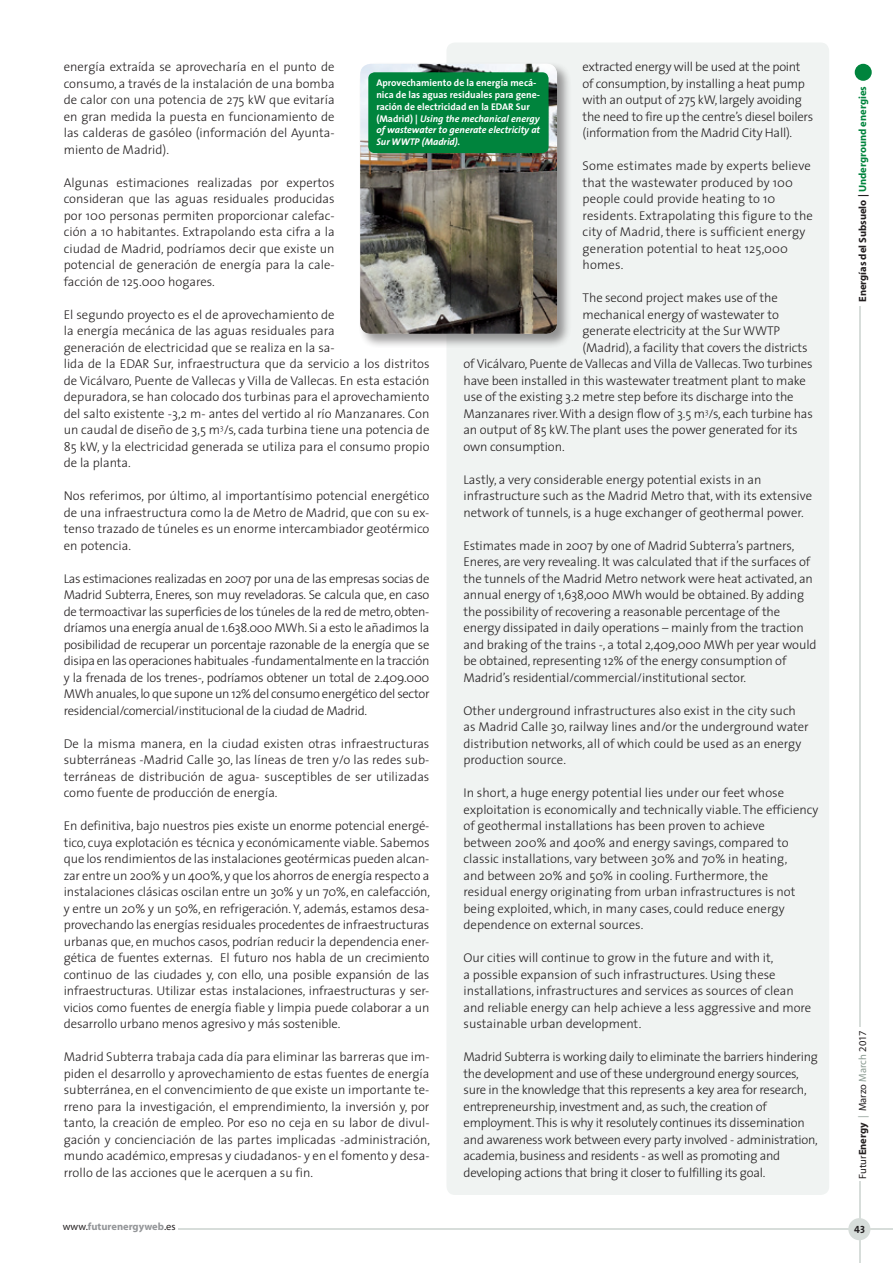
<style>
.page{position:relative;width:893px;height:1263px;background:#fff}
.page>*{position:absolute;margin:0;border:0;box-sizing:border-box;transform-origin:0 0}
.t1{font:300 12.75px/16.5px "The Sans";letter-spacing:-.01em;color:#231f20}
.t2{font:300 12.75px/16.5px "The Sans";letter-spacing:.01em;color:#231f20}
.t3{font:700 10.5px "Myriad";color:#231f20}
.t4{font:10.5px "Myriad";color:#231f20}
.t5{font:700 10.5px "Myriad";color:#939598}
.t6{font:10.5px "The Sans Bold Caps";color:#231f20}
.t7{font:700 9.75px/11.7px "The Sans";color:#fff}
.s1{font-style:italic}
.s2{color:#00843d}
.s3{font-weight:700}
.s4{color:#8b9b92}
.s5{font-weight:400;color:#231f20}
</style>
<div class="page">
<hr style="left:178px;top:1228px;width:715px;height:2px;background:#d7ddda">
<hr style="left:859px;top:1181px;width:1px;height:82px;background:#d7ddda">
<div style="left:855px;top:64px;width:17px;height:17px;background:#00843d;border-radius:50%"></div>
<hr style="left:859px;top:306px;width:1px;height:720px;background:#d7ddda">
<div style="left:848px;top:1218px;width:22px;height:22px;background:#d7ddda;border-radius:50%"></div>
<div style="left:446px;top:43px;width:383px;height:1152px;background:#f0f3f2;border-radius:9px"></div>
<div style="left:358px;top:61px;width:214px;height:287px;background:#231f20;opacity:.46"></div>
<img style="left:360px;top:64px;width:197px;height:270px">
<div style="left:368px;top:72px;width:181px;height:81px;background:#00843d;border-radius:6px"></div>
<p class="t1" style="left:583px;top:58px;width:232px">extracted energy will be used at the point of consumption, by installing a heat pump with an output of 275 kW, largely avoiding the need to fire up the centre’s diesel boilers (information from the Madrid City Hall).</p>
<p class="t2" style="left:583px;top:157px;width:232px">Some estimates made by experts believe that the wastewater produced by 100 people could provide heating to 10 residents. Extrapolating this figure to the city of Madrid, there is sufficient energy generation potential to heat 125,000 homes.</p>
<p class="t1" style="left:583px;top:289px;width:197px">The second project makes use of the</p>
<p class="t1" style="left:583px;top:306px;width:198px">mechanical energy of wastewater to</p>
<p class="t1" style="left:583px;top:322px;width:199px">generate electricity at the Sur WWTP</p>
<p class="t1" style="left:583px;top:339px;width:227px">(Madrid), a facility that covers the districts</p>
<p class="t1" style="left:463px;top:355px;width:351px">of Vicálvaro, Puente de Vallecas and Villa de Vallecas. Two turbines</p>
<p class="t1" style="left:463px;top:372px;width:344px">have been installed in this wastewater treatment plant to make</p>
<p class="t1" style="left:463px;top:388px;width:332px">use of the existing 3.2 metre step before its discharge into the</p>
<p class="t1" style="left:463px;top:405px;width:351px">Manzanares river. With a design flow of 3.5 m<sup>3</sup>/s, each turbine has</p>
<p class="t1" style="left:463px;top:421px;width:336px">an output of 85 kW. The plant uses the power generated for its</p>
<p class="t1" style="left:463px;top:438px;width:103px">own consumption.</p>
<p class="t1" style="left:463px;top:471px;width:350px">Lastly, a very considerable energy potential exists in an infrastructure such as the Madrid Metro that, with its extensive network of tunnels, is a huge exchanger of geothermal power.</p>
<p class="t1" style="left:463px;top:537px;width:355px">Estimates made in 2007 by one of Madrid Subterra’s partners, Eneres, are very revealing. It was calculated that if the surfaces of the tunnels of the Madrid Metro network were heat activated, an annual energy of 1,638,000 MWh would be obtained. By adding the possibility of recovering a reasonable percentage of the energy dissipated in daily operations – mainly from the traction and braking of the trains -, a total 2,409,000 MWh per year would be obtained, representing 12% of the energy consumption of Madrid’s residential/commercial/institutional sector.</p>
<p class="t1" style="left:463px;top:702px;width:347px">Other underground infrastructures also exist in the city such as Madrid Calle 30, railway lines and/or the underground water distribution networks, all of which could be used as an energy production source.</p>
<p class="t1" style="left:463px;top:784px;width:357px">In short, a huge energy potential lies under our feet whose exploitation is economically and technically viable. The efficiency of geothermal installations has been proven to achieve<br>between 200% and 400% and energy savings, compared to classic installations, vary between 30% and 70% in heating,<br>and between 20% and 50% in cooling. Furthermore, the<br>residual energy originating from urban infrastructures is not being exploited, which, in many cases, could reduce energy dependence on external sources.</p>
<p class="t1" style="left:463px;top:949px;width:349px">Our cities will continue to grow in the future and with it,<br>a possible expansion of such infrastructures. Using these installations, infrastructures and services as sources of clean and reliable energy can help achieve a less aggressive and more sustainable urban development.</p>
<p class="t1" style="left:463px;top:1048px;width:356px">Madrid Subterra is working daily to eliminate the barriers hindering the development and use of these underground energy sources, sure in the knowledge that this represents a key area for research, entrepreneurship, investment and, as such, the creation of employment. This is why it resolutely continues its dissemination and awareness work between every party involved - administration, academia, business and residents - as well as promoting and developing actions that bring it closer to fulfilling its goal.</p>
<p class="t1" style="left:64px;top:58px;width:272px;text-align:justify">energía extraída se aprovecharía en el punto de consumo, a través de la instalación de una bomba de calor con una potencia de 275 kW que evitaría en gran medida la puesta en funcionamiento de las calderas de gasóleo (información del Ayunta&shy;miento de Madrid).</p>
<p class="t1" style="left:64px;top:174px;width:272px;text-align:justify">Algunas estimaciones realizadas por expertos consideran que las aguas residuales producidas por 100 personas permiten proporcionar calefac&shy;ción a 10 habitantes. Extrapolando esta cifra a la ciudad de Madrid, podríamos decir que existe un potencial de generación de energía para la cale&shy;facción de 125.000 hogares.</p>
<p class="t1" style="left:64px;top:306px;width:367px">El segundo proyecto es el de aprovechamiento de<br>la energía mecánica de las aguas residuales para<br>generación de electricidad que se realiza en la sa-<br>lida de la EDAR Sur, infraestructura que da servicio a los distritos de Vicálvaro, Puente de Vallecas y Villa de Vallecas. En esta estación depuradora, se han colocado dos turbinas para el aprovechamiento del salto existente -3,2 m- antes del vertido al río Manzanares. Con un caudal de diseño de 3,5 m<sup>3</sup>/s, cada turbina tiene una potencia de 85 kW, y la electricidad generada se utiliza para el consumo propio de la planta.</p>
<p class="t1" style="left:64px;top:487px;width:367px;text-align:justify">Nos referimos, por último, al importantísimo potencial energético de una infraestructura como la de Metro de Madrid, que con su ex&shy;tenso trazado de túneles es un enorme intercambiador geotérmico en potencia.</p>
<p class="t1" style="left:64px;top:570px;width:367px;text-align:justify">Las estimaciones realizadas en 2007 por una de las empresas socias de Madrid Subterra, Eneres, son muy reveladoras. Se calcula que, en caso de termoactivar las superficies de los túneles de la red de metro, obten&shy;dríamos una energía anual de 1.638.000 MWh. Si a esto le añadimos la posibilidad de recuperar un porcentaje razonable de la energía que se disipa en las operaciones habituales -fundamentalmente en la tracción y la frenada de los trenes-, podríamos obtener un total de 2.409.000<br>MWh anuales, lo que supone un 12% del consumo energético del sector residencial/comercial/institucional de la ciudad de Madrid.</p>
<p class="t1" style="left:64px;top:735px;width:367px;text-align:justify">De la misma manera, en la ciudad existen otras infraestructuras subterráneas -Madrid Calle 30, las líneas de tren y/o las redes sub&shy;terráneas de distribución de agua- susceptibles de ser utilizadas como fuente de producción de energía.</p>
<p class="t1" style="left:64px;top:817px;width:368px;text-align:justify">En definitiva, bajo nuestros pies existe un enorme potencial energé&shy;tico, cuya explotación es técnica y económicamente viable. Sabemos que los rendimientos de las instalaciones geotérmicas pueden alcan&shy;zar entre un 200% y un 400%, y que los ahorros de energía respecto a instalaciones clásicas oscilan entre un 30% y un 70%, en calefacción, y entre un 20% y un 50%, en refrigeración. Y, además, estamos desa&shy;provechando las energías residuales procedentes de infraestructuras urbanas que, en muchos casos, podrían reducir la dependencia ener&shy;gética de fuentes externas. El futuro nos habla de un crecimiento continuo de las ciudades y, con ello, una posible expansión de las infraestructuras. Utilizar estas instalaciones, infraestructuras y ser&shy;vicios como fuentes de energía fiable y limpia puede colaborar a un desarrollo urbano menos agresivo y más sostenible.</p>
<p class="t1" style="left:64px;top:1048px;width:368px;text-align:justify">Madrid Subterra trabaja cada día para eliminar las barreras que im&shy;piden el desarrollo y aprovechamiento de estas fuentes de energía subterránea, en el convencimiento de que existe un importante te&shy;rreno para la investigación, el emprendimiento, la inversión y, por tanto, la creación de empleo. Por eso no ceja en su labor de divul&shy;gación y concienciación de las partes implicadas -administración, mundo académico, empresas y ciudadanos- y en el fomento y desa&shy;rrollo de las acciones que le acerquen a su fin.</p>
<p class="t7" style="left:376px;top:77px;width:165px">Aprovechamiento de la energía mecá&shy;nica de las aguas residuales para gene&shy;ración de electricidad en la EDAR Sur (Madrid) | <span class="s1">Using the mechanical energy of wastewater to generate electricity at Sur WWTP (Madrid).</span></p>
<p class="t3" style="left:857px;top:302px;width:217px;rotate:-90deg">Energías del Subsuelo | <span class="s2">Underground energies</span></p>
<p class="t4" style="left:857px;top:1178px;width:150px;rotate:-90deg">Futur<span class="s3">Energy</span> <span class="s4">|</span> Marzo <span class="s4">March</span> 2017</p>
<p class="t5" style="left:63px;top:1220px;width:114px"><span class="s5">www.</span>futurenergyweb<span class="s5">.es</span></p>
<p class="t6" style="left:854px;top:1220px;width:12px">43</p>
</div>
